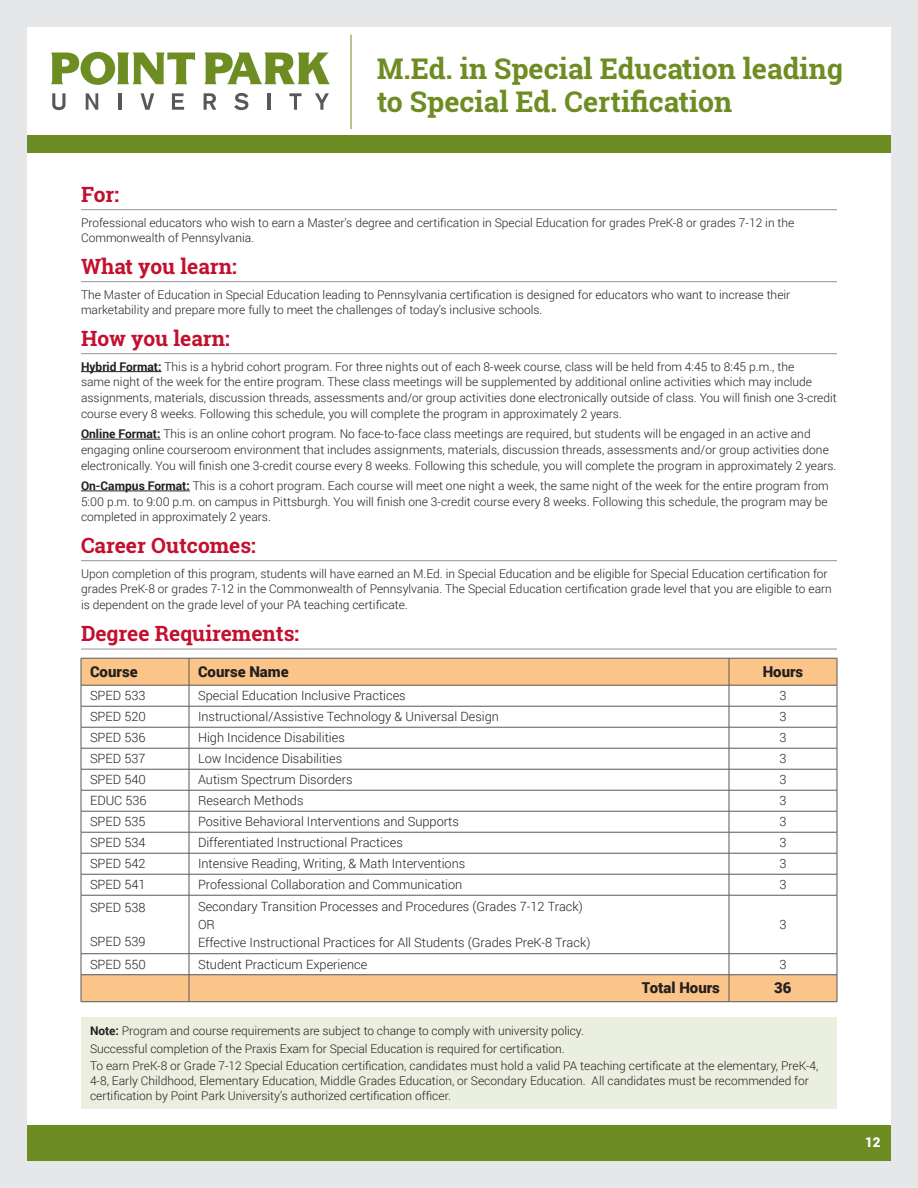
<style>
.page{position:relative;width:918px;height:1188px;background:#fff}
.page>*{position:absolute;margin:0;border:0;box-sizing:border-box;transform-origin:0 0}
.t1{font:700 28.5px/33px "Roboto Slab";color:#6d8d23}
.t2{font:700 21px "Roboto Slab";color:#c3102f}
.t3{font:900 15px "Roboto";color:#231f20}
.t4{font:900 13.5px "Roboto";color:#fff}
.t5{font:300 12.75px/18px "Roboto";color:#231f20}
.t6{font:300 12px/15.8px "Roboto";color:#231f20}
.s1{font-weight:700}
</style>
<div class="page">
<div style="left:27px;top:1125px;width:864px;height:36px;background:#6d8d23"></div>
<div style="left:0;top:0;width:918px;height:1188px;border:27px solid #e6e7e9"></div>
<div style="left:27px;top:135px;width:864px;height:18px;background:#6d8d23"></div>
<hr style="left:351px;top:34px;width:1px;height:95px;background:#6d8d23">
<svg style="left:52px;top:93px;width:13px;height:17px"></svg>
<svg style="left:86px;top:93px;width:12px;height:17px"></svg>
<hr style="left:119px;top:93px;width:3px;height:17px;background:#57585a">
<svg style="left:141px;top:93px;width:13px;height:17px"></svg>
<svg style="left:172px;top:93px;width:12px;height:17px"></svg>
<svg style="left:204px;top:93px;width:12px;height:17px"></svg>
<svg style="left:234px;top:93px;width:14px;height:17px"></svg>
<hr style="left:267px;top:93px;width:4px;height:17px;background:#57585a">
<svg style="left:289px;top:93px;width:13px;height:17px"></svg>
<svg style="left:315px;top:93px;width:14px;height:17px"></svg>
<svg style="left:51px;top:52px;width:144px;height:33px"></svg>
<svg style="left:204px;top:53px;width:126px;height:31px"></svg>
<hr style="left:81px;top:209px;width:756px;height:1px;background:#939598">
<hr style="left:81px;top:281px;width:756px;height:1px;background:#939598">
<hr style="left:81px;top:353px;width:756px;height:1px;background:#939598">
<hr style="left:81px;top:371px;width:81px;height:1px;background:#231f20">
<hr style="left:81px;top:439px;width:80px;height:1px;background:#231f20">
<hr style="left:81px;top:491px;width:109px;height:1px;background:#231f20">
<hr style="left:81px;top:560px;width:756px;height:1px;background:#939598">
<hr style="left:81px;top:649px;width:756px;height:1px;background:#939598">
<hr style="left:81px;top:895px;width:108px;height:1px;background:#57585a">
<hr style="left:81px;top:895px;width:1px;height:59px;background:#57585a">
<hr style="left:189px;top:895px;width:540px;height:1px;background:#57585a">
<hr style="left:189px;top:895px;width:1px;height:59px;background:#57585a">
<hr style="left:729px;top:895px;width:108px;height:1px;background:#57585a">
<hr style="left:729px;top:895px;width:1px;height:59px;background:#57585a">
<hr style="left:837px;top:895px;width:1px;height:59px;background:#57585a">
<hr style="left:81px;top:953px;width:108px;height:1px;background:#57585a">
<hr style="left:189px;top:953px;width:540px;height:1px;background:#57585a">
<hr style="left:729px;top:953px;width:108px;height:1px;background:#57585a">
<svg style="left:81px;top:658px;width:757px;height:237px"></svg>
<svg style="left:81px;top:954px;width:757px;height:48px"></svg>
<hr style="left:729px;top:1001px;width:108px;height:1px;background:#57585a">
<div style="left:81px;top:1017px;width:756px;height:91px;background:#ebefe0"></div>
<h1 class="t1" style="left:377px;top:52px;width:468px">M.Ed. in Special Education leading to Special Ed. Certification</h1>
<h2 class="t2" style="left:81px;top:180px;width:40px">For:</h2>
<p class="t6" style="left:81px;top:214px;width:715px">Professional educators who wish to earn a Master’s degree and certification in Special Education for grades PreK-8 or grades 7-12 in the<br>Commonwealth of Pennsylvania.</p>
<h2 class="t2" style="left:81px;top:252px;width:157px">What you learn:</h2>
<p class="t6" style="left:81px;top:286px;width:711px">The Master of Education in Special Education leading to Pennsylvania certification is designed for educators who want to increase their marketability and prepare more fully to meet the challenges of today’s inclusive schools.</p>
<h2 class="t2" style="left:81px;top:324px;width:150px">How you learn:</h2>
<p class="t6" style="left:81px;top:358px;width:757px"><span class="s1">Hybrid Format:</span> This is a hybrid cohort program. For three nights out of each 8-week course, class will be held from 4:45 to 8:45 p.m., the<br>same night of the week for the entire program. These class meetings will be supplemented by additional online activities which may include assignments, materials, discussion threads, assessments and/or group activities done electronically outside of class. You will finish one 3-credit course every 8 weeks. Following this schedule, you will complete the program in approximately 2 years.</p>
<p class="t6" style="left:81px;top:426px;width:757px"><span class="s1">Online Format:</span> This is an online cohort program. No face-to-face class meetings are required, but students will be engaged in an active and engaging online courseroom environment that includes assignments, materials, discussion threads, assessments and/or group activities done electronically. You will finish one 3-credit course every 8 weeks. Following this schedule, you will complete the program in approximately 2 years.</p>
<p class="t6" style="left:81px;top:477px;width:749px;text-align:justify"><span class="s1">On-Campus Format:</span> This is a cohort program. Each course will meet one night a week, the same night of the week for the entire program from 5:00 p.m. to 9:00 p.m. on campus in Pittsburgh. You will finish one 3-credit course every 8 weeks. Following this schedule, the program may be completed in approximately 2 years.</p>
<h2 class="t2" style="left:81px;top:531px;width:176px">Career Outcomes:</h2>
<p class="t6" style="left:81px;top:565px;width:752px">Upon completion of this program, students will have earned an M.Ed. in Special Education and be eligible for Special Education certification for grades PreK-8 or grades 7-12 in the Commonwealth of Pennsylvania. The Special Education certification grade level that you are eligible to earn is dependent on the grade level of your PA teaching certificate.</p>
<h2 class="t2" style="left:81px;top:619px;width:220px">Degree Requirements:</h2>
<p class="t3" style="left:90px;top:661px;width:49px">Course</p>
<p class="t3" style="left:198px;top:661px;width:92px">Course Name</p>
<p class="t3" style="left:763px;top:661px;width:42px">Hours</p>
<p class="t5" style="left:90px;top:686px;width:57px">SPED 533</p>
<p class="t5" style="left:198px;top:686px;width:209px">Special Education Inclusive Practices</p>
<p class="t5" style="left:779px;top:686px;width:9px">3</p>
<p class="t5" style="left:90px;top:707px;width:57px">SPED 520</p>
<p class="t5" style="left:198px;top:707px;width:302px">Instructional/Assistive Technology &amp; Universal Design</p>
<p class="t5" style="left:779px;top:707px;width:9px">3</p>
<p class="t5" style="left:90px;top:728px;width:57px">SPED 536</p>
<p class="t5" style="left:198px;top:728px;width:148px">High Incidence Disabilities</p>
<p class="t5" style="left:779px;top:728px;width:9px">3</p>
<p class="t5" style="left:90px;top:749px;width:57px">SPED 537</p>
<p class="t5" style="left:198px;top:749px;width:146px">Low Incidence Disabilities</p>
<p class="t5" style="left:779px;top:749px;width:9px">3</p>
<p class="t5" style="left:90px;top:770px;width:57px">SPED 540</p>
<p class="t5" style="left:198px;top:770px;width:156px">Autism Spectrum Disorders</p>
<p class="t5" style="left:779px;top:770px;width:9px">3</p>
<p class="t5" style="left:90px;top:791px;width:58px">EDUC 536</p>
<p class="t5" style="left:198px;top:791px;width:107px">Research Methods</p>
<p class="t5" style="left:779px;top:791px;width:9px">3</p>
<p class="t5" style="left:90px;top:812px;width:57px">SPED 535</p>
<p class="t5" style="left:198px;top:812px;width:262px">Positive Behavioral Interventions and Supports</p>
<p class="t5" style="left:779px;top:812px;width:9px">3</p>
<p class="t5" style="left:90px;top:833px;width:57px">SPED 534</p>
<p class="t5" style="left:198px;top:833px;width:206px">Differentiated Instructional Practices</p>
<p class="t5" style="left:779px;top:833px;width:9px">3</p>
<p class="t5" style="left:90px;top:854px;width:57px">SPED 542</p>
<p class="t5" style="left:198px;top:854px;width:269px">Intensive Reading, Writing, &amp; Math Interventions</p>
<p class="t5" style="left:779px;top:854px;width:9px">3</p>
<p class="t5" style="left:90px;top:875px;width:57px">SPED 541</p>
<p class="t5" style="left:198px;top:875px;width:266px">Professional Collaboration and Communication</p>
<p class="t5" style="left:779px;top:875px;width:9px">3</p>
<p class="t5" style="left:90px;top:898px;width:57px">SPED 538</p>
<p class="t5" style="left:90px;top:932px;width:57px">SPED 539</p>
<p class="t5" style="left:198px;top:897px;width:394px">Secondary Transition Processes and Procedures (Grades 7-12 Track)<br>OR<br>Effective Instructional Practices for All Students (Grades PreK-8 Track)</p>
<p class="t5" style="left:779px;top:915px;width:9px">3</p>
<p class="t5" style="left:90px;top:955px;width:57px">SPED 550</p>
<p class="t5" style="left:198px;top:955px;width:171px">Student Practicum Experience</p>
<p class="t5" style="left:779px;top:955px;width:9px">3</p>
<p class="t3" style="left:642px;top:977px;width:80px">Total Hours</p>
<p class="t3" style="left:774px;top:977px;width:19px">36</p>
<p class="t6" style="left:90px;top:1021px;width:495px;line-height:18px"><span class="s1">Note:</span> Program and course requirements are subject to change to comply with university policy.<br>Successful completion of the Praxis Exam for Special Education is required for certification.</p>
<p class="t6" style="left:90px;top:1057px;width:730px;line-height:15px">To earn PreK-8 or Grade 7-12 Special Education certification, candidates must hold a valid PA teaching certificate at the elementary, PreK-4,<br>4-8, Early Childhood, Elementary Education, Middle Grades Education, or Secondary Education. All candidates must be recommended for certification by Point Park University’s authorized certification officer.</p>
<p class="t4" style="left:865px;top:1132px;width:17px">12</p>
</div>
